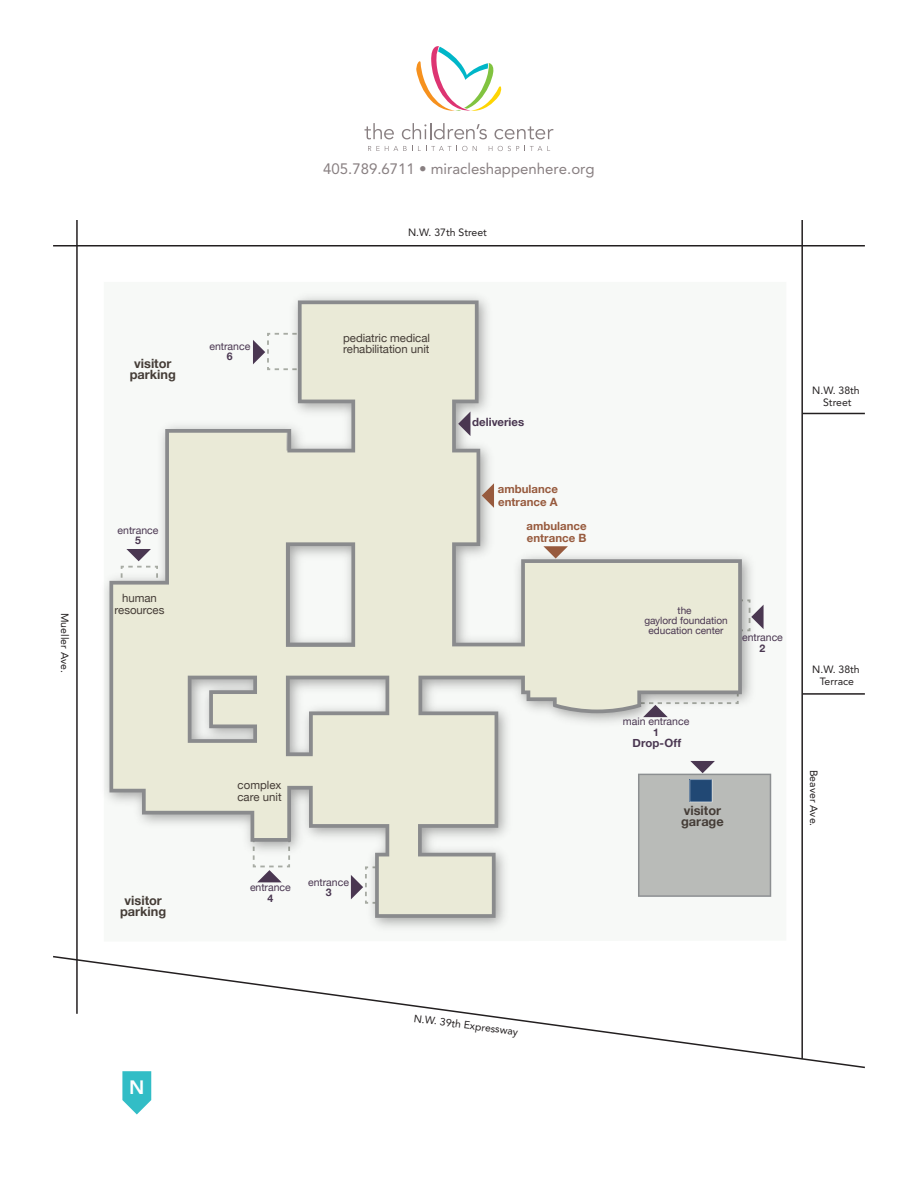
<style>
.page{position:relative;width:918px;height:1188px;background:#fff}
.page>*{position:absolute;margin:0;border:0;box-sizing:border-box;transform-origin:0 0}
.t1{font:800 19.2px "Avenir LT Std";color:#fff}
.t2{font:15px "Avenir LT Std";color:#887f81}
.t3{font:700 12.75px/10.9px "Helvetica Neue";color:#453d37;text-align:center}
.t4{font:11.4px/11.9px "Helvetica Neue";letter-spacing:-.005em;color:#453d37}
.t5{font:700 11.4px/12.3px "Helvetica Neue";letter-spacing:.005em;color:#975a3d}
.t6{font:700 11.4px "Helvetica Neue";letter-spacing:.005em;color:#4a3751}
.t7{font:10.5px/11.4px "Avenir LT Std";color:#231f20;text-align:center}
.t8{font:10.5px "Helvetica Neue";letter-spacing:-.005em;color:#4a3751}
.t9{font:700 10.5px "Helvetica Neue";color:#4a3751}
.t10{font:10.05px/10.1px "Helvetica Neue";letter-spacing:-.005em;color:#4a3751;text-align:center}
</style>
<div class="page">
<svg style="left:109px;top:300px;width:633px;height:618px"></svg>
<svg style="left:188px;top:543px;width:201px;height:211px;background:#e0e1d4"></svg>
<svg style="left:458px;top:412px;width:12px;height:24px"></svg>
<svg style="left:633px;top:640px;width:106px;height:77px;background:#dfdfd3"></svg>
<svg style="left:253px;top:804px;width:37px;height:78px"></svg>
<svg style="left:351px;top:866px;width:78px;height:38px"></svg>
<svg style="left:687px;top:599px;width:77px;height:32px;background:#d8d8cc"></svg>
<svg style="left:253px;top:333px;width:78px;height:37px"></svg>
<svg style="left:121px;top:549px;width:37px;height:80px"></svg>
<svg style="left:543px;top:546px;width:25px;height:13px"></svg>
<svg style="left:482px;top:483px;width:12px;height:25px"></svg>
<svg style="left:638px;top:761px;width:133px;height:136px;background:#b7bab9"></svg>
<svg style="left:416px;top:46px;width:85px;height:65px"></svg>
<svg style="left:365px;top:123px;width:29px;height:16px"></svg>
<svg style="left:402px;top:123px;width:85px;height:16px"></svg>
<svg style="left:494px;top:126px;width:60px;height:13px"></svg>
<svg style="left:368px;top:146px;width:99px;height:5px"></svg>
<svg style="left:473px;top:146px;width:4px;height:5px"></svg>
<svg style="left:498px;top:146px;width:52px;height:5px"></svg>
<svg style="left:122px;top:1071px;width:29px;height:43px"></svg>
<svg style="left:53px;top:955px;width:812px;height:114px"></svg>
<hr style="left:76px;top:220px;width:2px;height:794px;background:#231f20">
<hr style="left:801px;top:220px;width:2px;height:839px;background:#231f20">
<hr style="left:53px;top:245px;width:812px;height:2px;background:#231f20">
<hr style="left:803px;top:693px;width:62px;height:2px;background:#231f20">
<hr style="left:803px;top:413px;width:62px;height:1px;background:#231f20">
<p class="t7" style="left:70px;top:613px;width:61px;rotate:90deg">Mueller Ave.</p>
<h2 class="t2" style="left:323px;top:161px;width:273px">405.789.6711 • miracleshappenhere.org</h2>
<p class="t7" style="left:408px;top:227px;width:80px">N.W. 37th Street</p>
<p class="t3" style="left:130px;top:359px;width:48px">visitor parking</p>
<p class="t8" style="left:210px;top:338px;width:42px">entrance</p>
<p class="t9" style="left:227px;top:348px;width:7px">6</p>
<p class="t8" style="left:118px;top:522px;width:42px">entrance</p>
<p class="t9" style="left:135px;top:532px;width:7px">5</p>
<p class="t4" style="left:115px;top:593px;width:51px;text-align:center">human resources</p>
<p class="t4" style="left:343px;top:332px;width:88px">pediatric medical rehabilitation unit</p>
<p class="t3" style="left:120px;top:895px;width:48px">visitor parking</p>
<p class="t4" style="left:237px;top:780px;width:46px">complex care unit</p>
<p class="t8" style="left:250px;top:880px;width:42px">entrance</p>
<p class="t9" style="left:267px;top:890px;width:7px">4</p>
<p class="t8" style="left:308px;top:875px;width:42px">entrance</p>
<p class="t9" style="left:326px;top:884px;width:7px">3</p>
<p class="t6" style="left:472px;top:413px;width:53px">deliveries</p>
<p class="t5" style="left:498px;top:484px;width:62px">ambulance entrance A</p>
<p class="t5" style="left:527px;top:520px;width:62px">ambulance entrance B</p>
<p class="t7" style="left:812px;top:385px;width:49px">N.W. 38th<br>Street</p>
<p class="t10" style="left:644px;top:605px;width:85px">the<br>gaylord foundation education center</p>
<p class="t8" style="left:742px;top:630px;width:42px">entrance</p>
<p class="t9" style="left:760px;top:640px;width:7px">2</p>
<p class="t8" style="left:623px;top:714px;width:68px">main entrance</p>
<p class="t9" style="left:653px;top:724px;width:7px">1</p>
<p class="t6" style="left:633px;top:734px;width:50px">Drop-Off</p>
<p class="t3" style="left:681px;top:805px;width:44px;text-align:left">visitor garage</p>
<p class="t7" style="left:812px;top:664px;width:49px">N.W. 38th<br>Terrace</p>
<p class="t7" style="left:819px;top:770px;width:58px;rotate:90deg">Beaver Ave.</p>
<h1 class="t1" style="left:129px;top:1076px;width:17px">N</h1>
<p class="t7" style="left:415px;top:1012px;width:106px;rotate:8deg">N.W. 39th Expressway</p>
</div>
